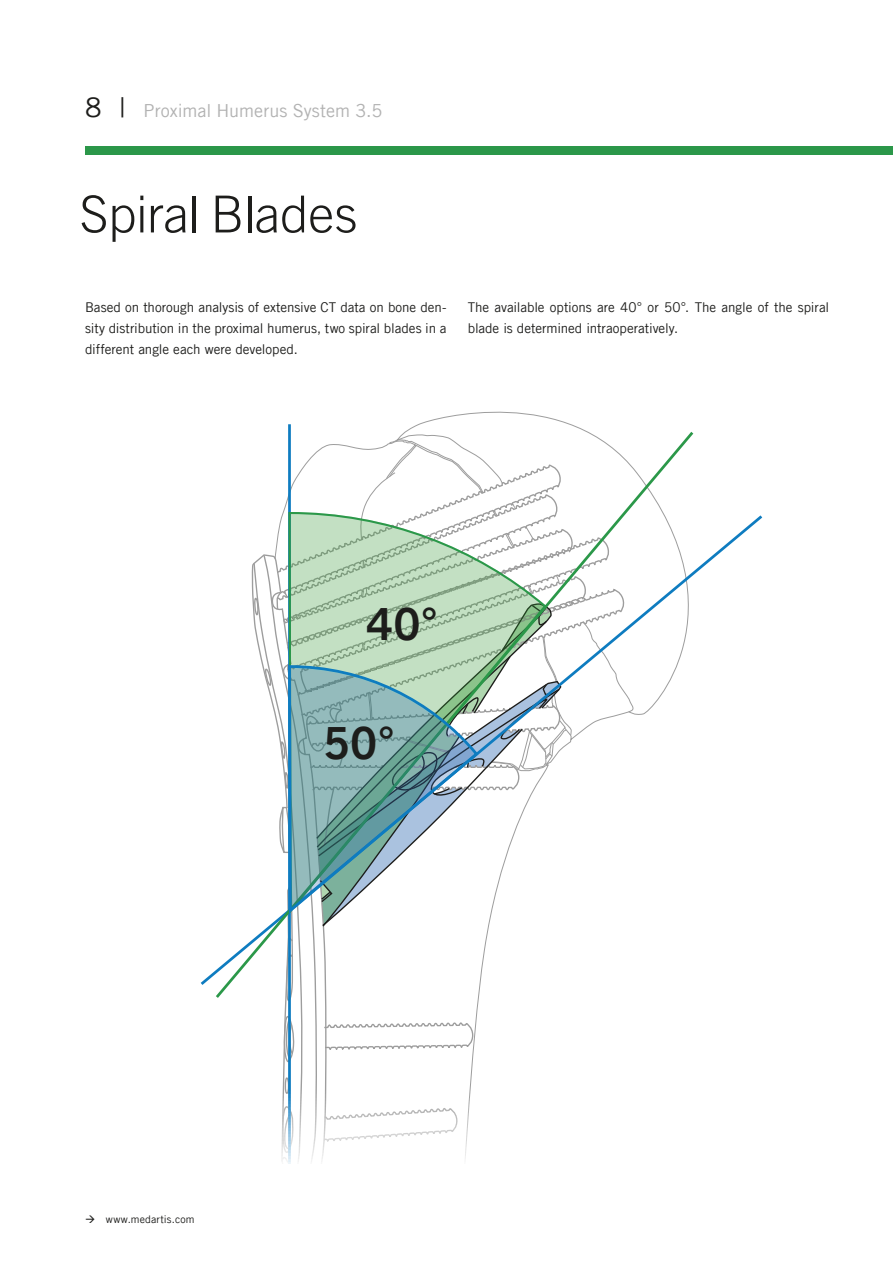
<style>
.page{position:relative;width:893px;height:1263px;background:#fff}
.page>*{position:absolute;margin:0;border:0;box-sizing:border-box;transform-origin:0 0}
._01_Titel_34pt{font:300 51px "Trade Gothic LT Com";letter-spacing:-.005em;color:#1d1d1b}
.t1{font:44.4px "Trade Gothic LT Com Bd 2";color:#1d1d1b}
.t2{font:18px "Trade Gothic LT Com";color:#b2b2b2}
._04_Lauftext_9pt{font:13.5px/21px "Trade Gothic LT Com";letter-spacing:-.005em;color:#1d1d1b;text-align:justify}
.t3{font:10.5px "Trade Gothic LT Com";letter-spacing:.015em;color:#1d1d1b}
.s1{font-size:27px;color:#1d1d1b}
</style>
<div class="page">
<svg style="left:281px;top:1001px;width:198px;height:161px"></svg>
<hr style="left:288px;top:424px;width:3px;height:739px;background:#0e7cc0">
<svg style="left:213px;top:429px;width:483px;height:572px"></svg>
<svg style="left:287px;top:511px;width:261px;height:405px"></svg>
<svg style="left:287px;top:664px;width:193px;height:252px"></svg>
<div style="left:85px;top:147px;width:808px;height:8px;background:#2b9749"></div>
<h3 class="t2" style="left:85px;top:100px;width:299px"><span class="s1">8 |</span> Proximal Humerus System 3.5</h3>
<p class="_01_Titel_34pt" style="left:80px;top:184px;width:279px">Spiral Blades</p>
<p class="_04_Lauftext_9pt" style="left:85px;top:297px;width:363px">Based on thorough analysis of extensive CT data on bone den&shy;sity distribution in the proximal humerus, two spiral blades in a different angle each were developed.</p>
<p class="_04_Lauftext_9pt" style="left:468px;top:297px;width:363px">The available options are 40° or 50°. The angle of the spiral blade is determined intraoperatively.</p>
<h2 class="t1" style="left:366px;top:597px;width:74px">40°</h2>
<h2 class="t1" style="left:323px;top:715px;width:74px">50°</h2>
<p class="t3" style="left:85px;top:1213px;width:111px">→ www.medartis.com</p>
</div>
